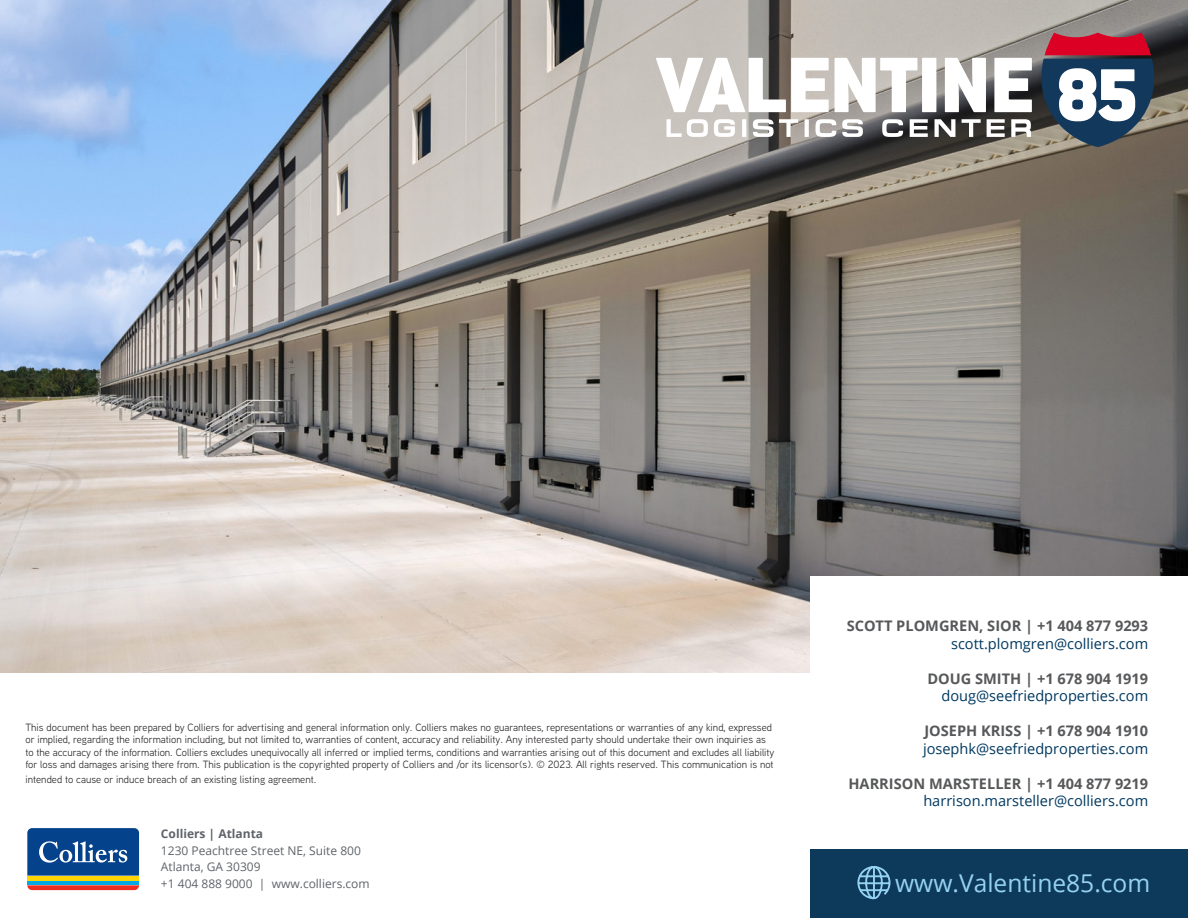
<style>
.page{position:relative;width:1188px;height:918px;background:#fff}
.page>*{position:absolute;margin:0;border:0;box-sizing:border-box;transform-origin:0 0}
.t1{font:24.6px "Open Sans";color:#95d2f2}
.Body_Text{font:14.55px "Open Sans";color:#01385f}
.Body_Text-2{font:700 14.55px "Open Sans";color:#57585a}
.address{font:12px "Open Sans";color:#5f6369}
.address-2{font:700 12px "Open Sans";color:#5f6369}
.t2{font:10.5px/12.6px "Aaux Next";color:#231f20}
</style>
<div class="page">
<svg style="left:26px;top:826px;width:115px;height:66px"></svg>
<hr style="left:27px;top:881px;width:112px;height:4px;background:#00a8e4">
<div style="left:27px;top:876px;width:112px;height:5px;background:#fed503"></div>
<svg style="left:27px;top:885px;width:112px;height:5px"></svg>
<svg style="left:27px;top:828px;width:112px;height:48px;background:#235899"></svg>
<img style="left:0;top:0;width:1188px;height:673px">
<div style="left:810px;top:576px;width:378px;height:212px;background:#fff"></div>
<div style="left:810px;top:850px;width:378px;height:68px;background:#0d395a"></div>
<svg style="left:857px;top:866px;width:34px;height:34px"></svg>
<svg style="left:656px;top:33px;width:506px;height:114px"></svg>
<p class="t2" style="left:26px;top:720px;width:751px">This document has been prepared by Colliers for advertising and general information only. Colliers makes no guarantees, representations or warranties of any kind, expressed or implied, regarding the information including, but not limited to, warranties of content, accuracy and reliability. Any interested party should undertake their own inquiries as to the accuracy of the information. Colliers excludes unequivocally all inferred or implied terms, conditions and warranties arising out of this document and excludes all liability for loss and damages arising there from. This publication is the copyrighted property of Colliers and /or its licensor(s). © 2023. All rights reserved. This communication is not</p>
<p class="t2" style="left:26px;top:773px;width:292px">intended to cause or induce breach of an existing listing agreement.</p>
<p class="address-2" style="left:161px;top:826px;width:104px">Colliers | Atlanta</p>
<p class="address" style="left:161px;top:842px;width:201px">1230 Peachtree Street NE, Suite 800</p>
<p class="address" style="left:161px;top:859px;width:101px">Atlanta, GA 30309</p>
<p class="address" style="left:161px;top:875px;width:210px">+1 404 888 9000 | www.colliers.com</p>
<p class="Body_Text-2" style="left:847px;top:616px;width:303px">SCOTT PLOMGREN, SIOR | +1 404 877 9293</p>
<p class="Body_Text" style="left:951px;top:634px;width:199px">scott.plomgren@colliers.com</p>
<p class="Body_Text-2" style="left:927px;top:668px;width:222px">DOUG SMITH | +1 678 904 1919</p>
<p class="Body_Text" style="left:941px;top:686px;width:208px">doug@seefriedproperties.com</p>
<p class="Body_Text-2" style="left:924px;top:721px;width:225px">JOSEPH KRISS | +1 678 904 1910</p>
<p class="Body_Text" style="left:923px;top:739px;width:227px">josephk@seefriedproperties.com</p>
<p class="Body_Text-2" style="left:848px;top:773px;width:301px">HARRISON MARSTELLER | +1 404 877 9219</p>
<p class="Body_Text" style="left:923px;top:791px;width:226px">harrison.marsteller@colliers.com</p>
<p class="t1" style="left:895px;top:866px;width:257px">www.Valentine85.com</p>
</div>
